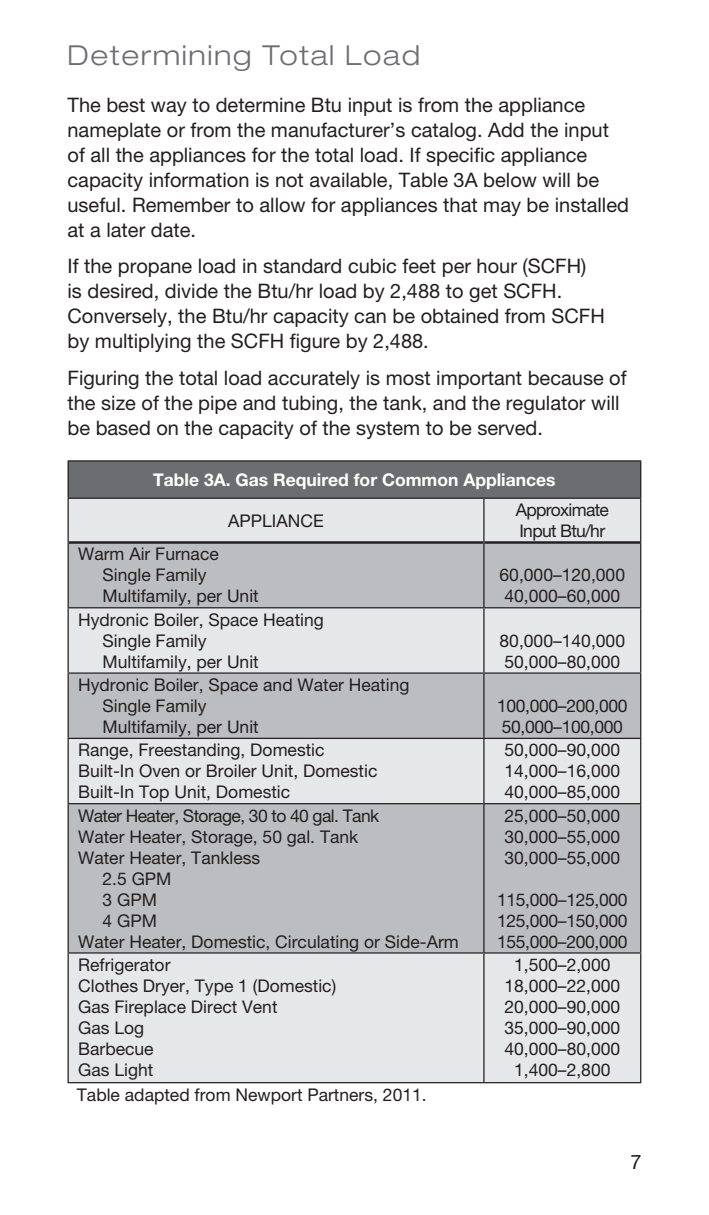
<style>
.page{position:relative;width:709px;height:1215px;background:#fff}
.page>*{position:absolute;margin:0;border:0;box-sizing:border-box;transform-origin:0 0}
.Page_Header{font:300 expanded 27.5px "Helvetica Neue LT Std";letter-spacing:.06em;color:#6c6d70}
.Body_Copy{font:20px/25px "Helvetica Neue LT Std";color:#231f20}
.t1{font:17.5px "Helvetica Neue LT Std";color:#231f20}
.t2{font:17.5px "Helvetica Neue LT Std";letter-spacing:-.02em;color:#231f20}
.t3{font:700 17.5px "Helvetica Neue LT Std";color:#fff}
.t4{font:17.5px "Helvetica Neue LT Std";letter-spacing:-.035em;color:#231f20}
.t5{font:17.5px "Helvetica Neue LT Std";letter-spacing:-.04em;color:#231f20}
</style>
<div class="page">
<div style="left:68px;top:461px;width:573px;height:37px;background:#6c6d70"></div>
<div style="left:69px;top:499px;width:571px;height:583px;background:#e6e7e9"></div>
<svg style="left:69px;top:544px;width:571px;height:408px;background:#c8c9cc"></svg>
<hr style="left:68px;top:460px;width:416px;height:2px;background:#231f20">
<hr style="left:68px;top:462px;width:1px;height:36px;background:#231f20">
<hr style="left:484px;top:460px;width:157px;height:2px;background:#231f20">
<hr style="left:640px;top:462px;width:1px;height:36px;background:#231f20">
<hr style="left:68px;top:498px;width:416px;height:1px;background:#231f20">
<hr style="left:68px;top:499px;width:1px;height:44px;background:#231f20">
<hr style="left:484px;top:498px;width:157px;height:1px;background:#231f20">
<hr style="left:640px;top:499px;width:1px;height:44px;background:#231f20">
<hr style="left:68px;top:543px;width:1px;height:64px;background:#231f20">
<hr style="left:640px;top:543px;width:1px;height:64px;background:#231f20">
<hr style="left:68px;top:607px;width:416px;height:1px;background:#231f20">
<hr style="left:68px;top:608px;width:1px;height:64px;background:#231f20">
<hr style="left:484px;top:607px;width:157px;height:1px;background:#231f20">
<hr style="left:640px;top:608px;width:1px;height:64px;background:#231f20">
<hr style="left:68px;top:672px;width:416px;height:2px;background:#231f20">
<hr style="left:68px;top:674px;width:1px;height:64px;background:#231f20">
<hr style="left:484px;top:672px;width:157px;height:2px;background:#231f20">
<hr style="left:640px;top:674px;width:1px;height:64px;background:#231f20">
<hr style="left:68px;top:738px;width:416px;height:1px;background:#231f20">
<hr style="left:68px;top:739px;width:1px;height:64px;background:#231f20">
<hr style="left:484px;top:738px;width:157px;height:1px;background:#231f20">
<hr style="left:640px;top:739px;width:1px;height:64px;background:#231f20">
<hr style="left:68px;top:803px;width:416px;height:1px;background:#231f20">
<hr style="left:68px;top:804px;width:1px;height:148px;background:#231f20">
<hr style="left:484px;top:803px;width:157px;height:1px;background:#231f20">
<hr style="left:640px;top:804px;width:1px;height:148px;background:#231f20">
<hr style="left:68px;top:952px;width:416px;height:2px;background:#231f20">
<hr style="left:68px;top:954px;width:1px;height:128px;background:#231f20">
<hr style="left:484px;top:952px;width:157px;height:2px;background:#231f20">
<hr style="left:640px;top:954px;width:1px;height:128px;background:#231f20">
<hr style="left:69px;top:541px;width:414px;height:3px;background:#231f20">
<hr style="left:484px;top:541px;width:156px;height:3px;background:#231f20">
<hr style="left:483px;top:499px;width:1px;height:44px;background:#231f20">
<hr style="left:483px;top:543px;width:1px;height:64px;background:#231f20">
<hr style="left:483px;top:608px;width:1px;height:64px;background:#231f20">
<hr style="left:483px;top:674px;width:1px;height:64px;background:#231f20">
<hr style="left:483px;top:739px;width:1px;height:64px;background:#231f20">
<hr style="left:483px;top:804px;width:1px;height:148px;background:#231f20">
<hr style="left:483px;top:954px;width:1px;height:128px;background:#231f20">
<hr style="left:68px;top:1082px;width:416px;height:1px;background:#231f20">
<hr style="left:484px;top:1082px;width:157px;height:1px;background:#231f20">
<p class="Page_Header" style="left:68px;top:38px;width:354px">Determining Total Load</p>
<p class="Body_Copy" style="left:68px;top:92px;width:563px">The best way to determine Btu input is from the appliance nameplate or from the manufacturer’s catalog. Add the input of all the appliances for the total load. If specific appliance capacity information is not available, Table 3A below will be useful. Remember to allow for appliances that may be installed at a later date.</p>
<p class="Body_Copy" style="left:68px;top:254px;width:539px">If the propane load in standard cubic feet per hour (SCFH) is desired, divide the Btu/hr load by 2,488 to get SCFH.<br>Conversely, the Btu/hr capacity can be obtained from SCFH by multiplying the SCFH figure by 2,488.</p>
<p class="Body_Copy" style="left:68px;top:365px;width:560px">Figuring the total load accurately is most important because of the size of the pipe and tubing, the tank, and the regulator will be based on the capacity of the system to be served.</p>
<p class="t3" style="left:153px;top:469px;width:404px">Table 3A. Gas Required for Common Appliances</p>
<p class="t1" style="left:228px;top:510px;width:97px">APPLIANCE</p>
<p class="t5" style="left:516px;top:499px;width:95px">Approximate</p>
<p class="t5" style="left:519px;top:520px;width:87px">Input Btu/hr</p>
<p class="t1" style="left:78px;top:544px;width:142px">Warm Air Furnace</p>
<p class="t1" style="left:102px;top:565px;width:106px">Single Family</p>
<p class="t1" style="left:102px;top:586px;width:158px">Multifamily, per Unit</p>
<p class="t1" style="left:78px;top:609px;width:247px">Hydronic Boiler, Space Heating</p>
<p class="t1" style="left:102px;top:630px;width:106px">Single Family</p>
<p class="t1" style="left:102px;top:651px;width:158px">Multifamily, per Unit</p>
<p class="t1" style="left:78px;top:674px;width:333px">Hydronic Boiler, Space and Water Heating</p>
<p class="t1" style="left:102px;top:695px;width:106px">Single Family</p>
<p class="t1" style="left:102px;top:716px;width:158px">Multifamily, per Unit</p>
<p class="t1" style="left:78px;top:740px;width:248px">Range, Freestanding, Domestic</p>
<p class="t1" style="left:78px;top:761px;width:301px">Built-In Oven or Broiler Unit, Domestic</p>
<p class="t1" style="left:78px;top:782px;width:213px">Built-In Top Unit, Domestic</p>
<p class="t4" style="left:78px;top:805px;width:302px">Water Heater, Storage, 30 to 40 gal. Tank</p>
<p class="t1" style="left:78px;top:826px;width:282px">Water Heater, Storage, 50 gal. Tank</p>
<p class="t1" style="left:78px;top:847px;width:184px">Water Heater, Tankless</p>
<p class="t1" style="left:102px;top:868px;width:71px">2.5 GPM</p>
<p class="t1" style="left:102px;top:889px;width:56px">3 GPM</p>
<p class="t1" style="left:102px;top:910px;width:56px">4 GPM</p>
<p class="t1" style="left:78px;top:931px;width:382px">Water Heater, Domestic, Circulating or Side-Arm</p>
<p class="t1" style="left:78px;top:954px;width:94px">Refrigerator</p>
<p class="t1" style="left:78px;top:975px;width:260px">Clothes Dryer, Type 1 (Domestic)</p>
<p class="t1" style="left:78px;top:996px;width:201px">Gas Fireplace Direct Vent</p>
<p class="t1" style="left:78px;top:1017px;width:68px">Gas Log</p>
<p class="t1" style="left:78px;top:1038px;width:77px">Barbecue</p>
<p class="t1" style="left:78px;top:1059px;width:77px">Gas Light</p>
<p class="t1" style="left:77px;top:1084px;width:351px">Table adapted from Newport Partners, 2011.</p>
<p class="t1" style="left:499px;top:565px;width:127px">60,000–120,000</p>
<p class="t1" style="left:504px;top:586px;width:117px">40,000–60,000</p>
<p class="t1" style="left:499px;top:630px;width:127px">80,000–140,000</p>
<p class="t1" style="left:504px;top:651px;width:117px">50,000–80,000</p>
<p class="t2" style="left:497px;top:695px;width:132px">100,000–200,000</p>
<p class="t2" style="left:502px;top:716px;width:122px">50,000–100,000</p>
<p class="t1" style="left:504px;top:740px;width:117px">50,000–90,000</p>
<p class="t1" style="left:504px;top:761px;width:117px">14,000–16,000</p>
<p class="t1" style="left:504px;top:782px;width:117px">40,000–85,000</p>
<p class="t1" style="left:504px;top:805px;width:117px">25,000–50,000</p>
<p class="t1" style="left:504px;top:826px;width:117px">30,000–55,000</p>
<p class="t1" style="left:504px;top:847px;width:117px">30,000–55,000</p>
<p class="t2" style="left:497px;top:889px;width:132px">115,000–125,000</p>
<p class="t2" style="left:497px;top:910px;width:132px">125,000–150,000</p>
<p class="t2" style="left:497px;top:931px;width:132px">155,000–200,000</p>
<p class="t1" style="left:514px;top:954px;width:98px">1,500–2,000</p>
<p class="t1" style="left:504px;top:975px;width:117px">18,000–22,000</p>
<p class="t1" style="left:504px;top:996px;width:117px">20,000–90,000</p>
<p class="t1" style="left:504px;top:1017px;width:117px">35,000–90,000</p>
<p class="t1" style="left:504px;top:1038px;width:117px">40,000–80,000</p>
<p class="t1" style="left:514px;top:1059px;width:98px">1,400–2,800</p>
<p class="Body_Copy" style="left:630px;top:1149px;width:13px">7</p>
</div>
